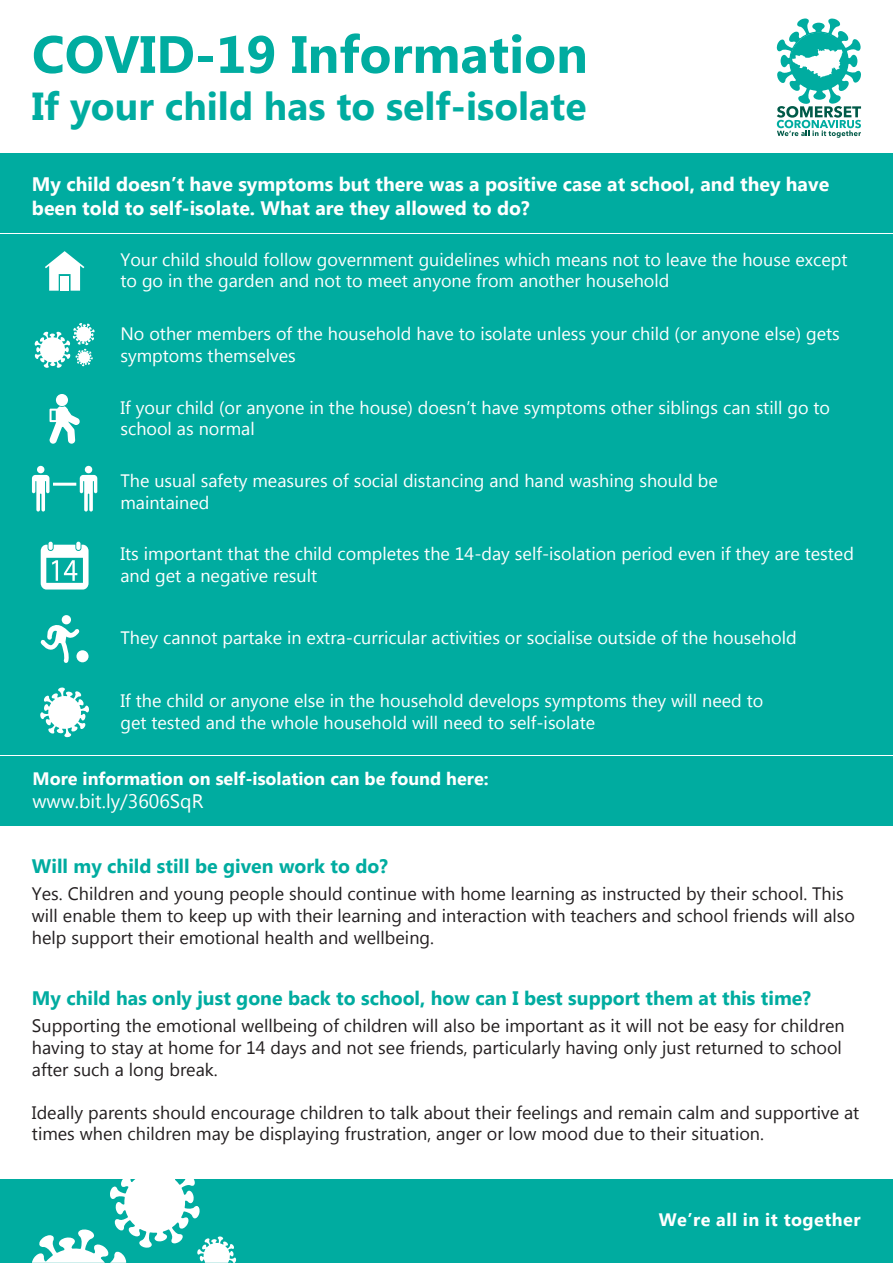
<style>
.page{position:relative;width:893px;height:1263px;background:#fff}
.page>*{position:absolute;margin:0;border:0;box-sizing:border-box;transform-origin:0 0}
.t1{font:700 52.5px "Microsoft New Tai Lue";color:#00aca0}
.t2{font:700 39px "Microsoft New Tai Lue";color:#00aca0}
.t3{font:700 19.5px/23.4px "Microsoft New Tai Lue";color:#fff}
.t4{font:700 19.5px "Microsoft New Tai Lue";color:#00aca0}
.t5{font:19.5px "Microsoft New Tai Lue";color:#fff}
.t6{font:18px/21.6px "Microsoft New Tai Lue";color:#fff}
.t7{font:18px/21.6px "Microsoft New Tai Lue";color:#231f20}
.t8{font:700 18px "Microsoft New Tai Lue";color:#fff}
.t9{font:700 18px "Microsoft New Tai Lue";letter-spacing:.025em;color:#fff}
</style>
<div class="page">
<div style="left:0;top:153px;width:893px;height:672px;background:#00aca0"></div>
<svg style="left:777px;top:18px;width:84px;height:120px"></svg>
<hr style="left:0;top:755px;width:893px;height:1px;background:#fff">
<hr style="left:0;top:233px;width:893px;height:1px;background:#fff">
<div style="left:0;top:1179px;width:893px;height:84px;background:#00aca0"></div>
<svg style="left:32px;top:1179px;width:204px;height:84px"></svg>
<svg style="left:45px;top:251px;width:39px;height:40px"></svg>
<svg style="left:35px;top:323px;width:60px;height:45px"></svg>
<svg style="left:40px;top:687px;width:49px;height:50px"></svg>
<svg style="left:49px;top:394px;width:31px;height:50px"></svg>
<div style="left:37px;top:466px;width:7px;height:7px;background:#fff;border-radius:50%"></div>
<svg style="left:32px;top:475px;width:17px;height:36px"></svg>
<div style="left:85px;top:466px;width:7px;height:7px;background:#fff;border-radius:50%"></div>
<svg style="left:80px;top:475px;width:17px;height:36px"></svg>
<hr style="left:53px;top:483px;width:23px;height:3px;background:#fff">
<svg style="left:41px;top:542px;width:48px;height:47px"></svg>
<div style="left:62px;top:615px;width:9px;height:9px;background:#fff;border-radius:50%"></div>
<svg style="left:40px;top:621px;width:40px;height:42px"></svg>
<div style="left:76px;top:650px;width:13px;height:12px;background:#fff;border-radius:50%"></div>
<h1 class="t1" style="left:32px;top:24px;width:557px">COVID-19 Information</h1>
<h2 class="t2" style="left:32px;top:84px;width:556px">If your child has to self-isolate</h2>
<p class="t3" style="left:32px;top:174px;width:799px">My child doesn’t have symptoms but there was a positive case at school, and they have been told to self-isolate. What are they allowed to do?</p>
<p class="t6" style="left:120px;top:250px;width:728px">Your child should follow government guidelines which means not to leave the house except to go in the garden and not to meet anyone from another household</p>
<p class="t6" style="left:120px;top:324px;width:721px">No other members of the household have to isolate unless your child (or anyone else) gets symptoms themselves</p>
<p class="t6" style="left:120px;top:398px;width:711px">If your child (or anyone in the house) doesn’t have symptoms other siblings can still go to school as normal</p>
<p class="t6" style="left:120px;top:471px;width:599px">The usual safety measures of social distancing and hand washing should be maintained</p>
<p class="t6" style="left:120px;top:545px;width:735px">Its important that the child completes the 14-day self-isolation period even if they are tested and get a negative result</p>
<p class="t6" style="left:120px;top:628px;width:678px">They cannot partake in extra-curricular activities or socialise outside of the household</p>
<p class="t6" style="left:120px;top:691px;width:644px">If the child or anyone else in the household develops symptoms they will need to get tested and the whole household will need to self-isolate</p>
<p class="t8" style="left:33px;top:768px;width:458px">More information on self-isolation can be found here:</p>
<p class="t5" style="left:33px;top:790px;width:172px">www.bit.ly/3606SqR</p>
<p class="t4" style="left:32px;top:855px;width:357px">Will my child still be given work to do?</p>
<p class="t7" style="left:32px;top:885px;width:825px">Yes. Children and young people should continue with home learning as instructed by their school. This will enable them to keep up with their learning and interaction with teachers and school friends will also help support their emotional health and wellbeing.</p>
<p class="t4" style="left:32px;top:987px;width:780px">My child has only just gone back to school, how can I best support them at this time?</p>
<p class="t7" style="left:32px;top:1016px;width:814px">Supporting the emotional wellbeing of children will also be important as it will not be easy for children having to stay at home for 14 days and not see friends, particularly having only just returned to school after such a long break.</p>
<p class="t7" style="left:32px;top:1103px;width:829px">Ideally parents should encourage children to talk about their feelings and remain calm and supportive at times when children may be displaying frustration, anger or low mood due to their situation.</p>
<p class="t9" style="left:659px;top:1209px;width:203px">We’re all in it together</p>
</div>
